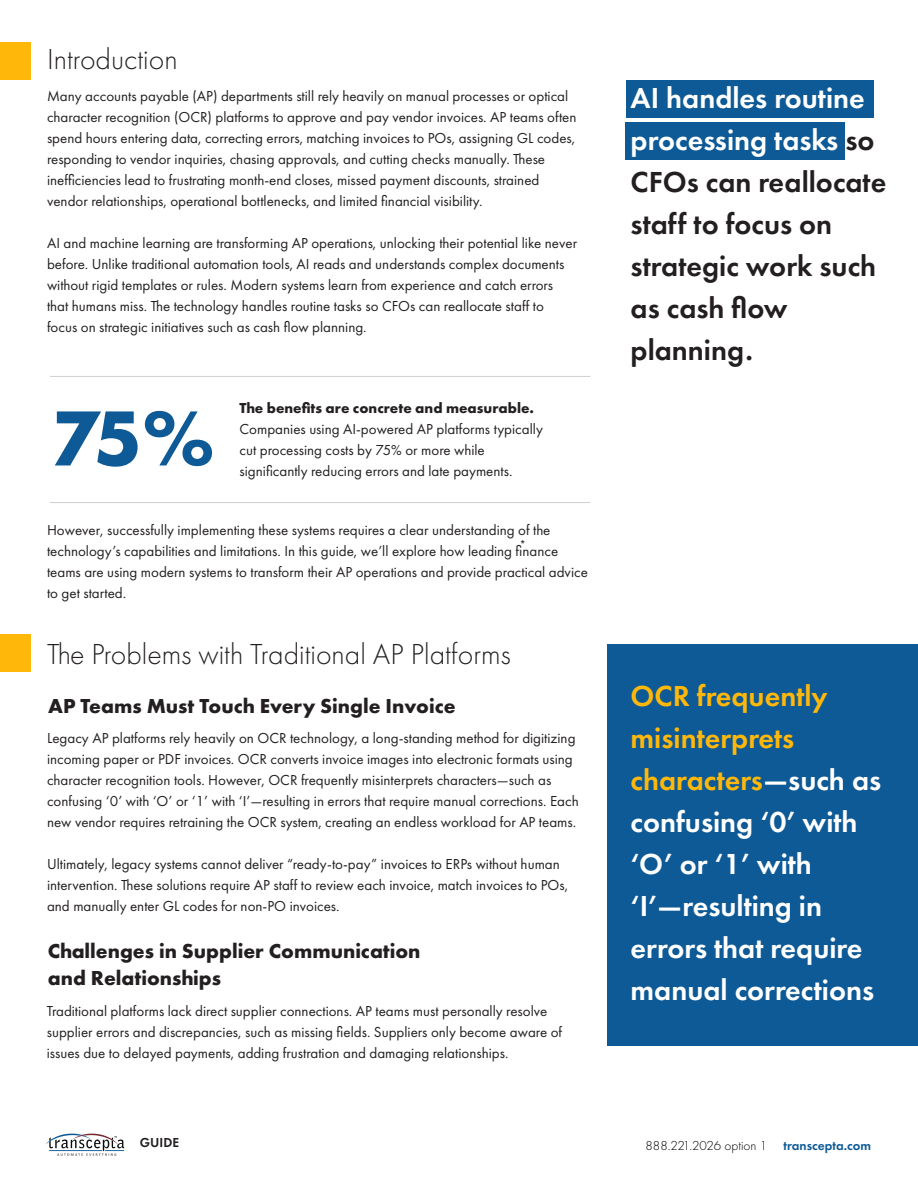
<style>
.page{position:relative;width:918px;height:1188px;background:#fff}
.page>*{position:absolute;margin:0;border:0;box-sizing:border-box;transform-origin:0 0}
.t1{font:700 81px "Futura PT";color:#0e5a96}
.t2{font:600 30px/42px "Futura PT";color:#fff}
.t3{font:600 30px/42px "Futura PT";color:#231f20}
.t4{font:300 30px "Futura PT";color:#231f20}
.t5{font:700 21px/27px "Futura PT";color:#231f20}
.t6{font:15px/21px "Futura PT";color:#231f20}
.t7{font:700 15px "Futura PT";color:#231f20}
.t8{font:300 13.5px "Futura PT";color:#000}
.t9{font:600 13.5px "Futura PT";color:#231f20}
.t10{font:600 10.5px "Futura PT";color:#231f20}
.s1{color:#fff}
.s2{color:#ffb80a}
.s3{font-weight:600;color:#0e5a96}
</style>
<div class="page">
<div style="left:608px;top:644px;width:310px;height:401px;background:#0e5a96"></div>
<div style="left:626px;top:80px;width:248px;height:38px;background:#0e5a96"></div>
<div style="left:0;top:634px;width:30px;height:38px;background:#ffb80a"></div>
<div style="left:0;top:42px;width:30px;height:38px;background:#ffb80a"></div>
<div style="left:626px;top:122px;width:219px;height:38px;background:#0e5a96"></div>
<svg style="left:46px;top:1134px;width:78px;height:22px"></svg>
<hr style="left:50px;top:502px;width:540px;height:1px;background:#ced0d1">
<hr style="left:50px;top:376px;width:540px;height:1px;background:#ced0d1">
<h2 class="t4" style="left:47px;top:42px;width:132px">Introduction</h2>
<p class="t6" style="left:47px;top:85px;width:531px">Many accounts payable (AP) departments still rely heavily on manual processes or optical character recognition (OCR) platforms to approve and pay vendor invoices. AP teams often spend hours entering data, correcting errors, matching invoices to POs, assigning GL codes, responding to vendor inquiries, chasing approvals, and cutting checks manually. These inefficiencies lead to frustrating month-end closes, missed payment discounts, strained vendor relationships, operational bottlenecks, and limited financial visibility.</p>
<p class="t6" style="left:47px;top:232px;width:532px">AI and machine learning are transforming AP operations, unlocking their potential like never before. Unlike traditional automation tools, AI reads and understands complex documents without rigid templates or rules. Modern systems learn from experience and catch errors that humans miss. The technology handles routine tasks so CFOs can reallocate staff to focus on strategic initiatives such as cash flow planning.</p>
<h1 class="t1" style="left:50px;top:386px;width:166px">75%</h1>
<p class="t7" style="left:240px;top:399px;width:296px">The benefits are concrete and measurable.</p>
<p class="t6" style="left:240px;top:419px;width:305px">Companies using AI-powered AP platforms typically cut processing costs by 75% or more while</p>
<p class="t6" style="left:240px;top:461px;width:274px">significantly reducing errors and late payments.</p>
<p class="t6" style="left:47px;top:520px;width:542px">However, successfully implementing these systems requires a clear understanding of the technology’s capabilities and limitations. In this guide, we’ll explore how leading finance teams are using modern systems to transform their AP operations and provide practical advice to get started.</p>
<p class="t10" style="left:520px;top:537px;width:7px">*</p>
<h2 class="t4" style="left:47px;top:637px;width:465px">The Problems with Traditional AP Platforms</h2>
<h3 class="t5" style="left:48px;top:692px;width:409px">AP Teams Must Touch Every Single Invoice</h3>
<p class="t6" style="left:47px;top:728px;width:533px">Legacy AP platforms rely heavily on OCR technology, a long-standing method for digitizing incoming paper or PDF invoices. OCR converts invoice images into electronic formats using character recognition tools. However, OCR frequently misinterprets characters—such as confusing ‘0’ with ‘O’ or ‘1’ with ‘I’—resulting in errors that require manual corrections. Each new vendor requires retraining the OCR system, creating an endless workload for AP teams.</p>
<p class="t6" style="left:47px;top:854px;width:523px">Ultimately, legacy systems cannot deliver “ready-to-pay” invoices to ERPs without human intervention. These solutions require AP staff to review each invoice, match invoices to POs, and manually enter GL codes for non-PO invoices.</p>
<h3 class="t5" style="left:48px;top:937px;width:374px">Challenges in Supplier Communication and Relationships</h3>
<p class="t6" style="left:47px;top:1000px;width:517px">Traditional platforms lack direct supplier connections. AP teams must personally resolve supplier errors and discrepancies, such as missing fields. Suppliers only become aware of issues due to delayed payments, adding frustration and damaging relationships.</p>
<p class="t9" style="left:140px;top:1134px;width:41px">GUIDE</p>
<h2 class="t3" style="left:631px;top:77px;width:257px"><span class="s1">AI handles routine processing tasks</span> so<br>CFOs can reallocate staff to focus on strategic work such as cash flow planning.</h2>
<h2 class="t2" style="left:631px;top:674px;width:252px"><span class="s2">OCR frequently misinterprets characters</span>—such as confusing ‘0’ with ‘O’ or ‘1’ with ‘I’—resulting in errors that require manual corrections</h2>
<p class="t8" style="left:646px;top:1138px;width:227px">888.221.2026 option 1 <span class="s3">transcepta.com</span></p>
</div>
